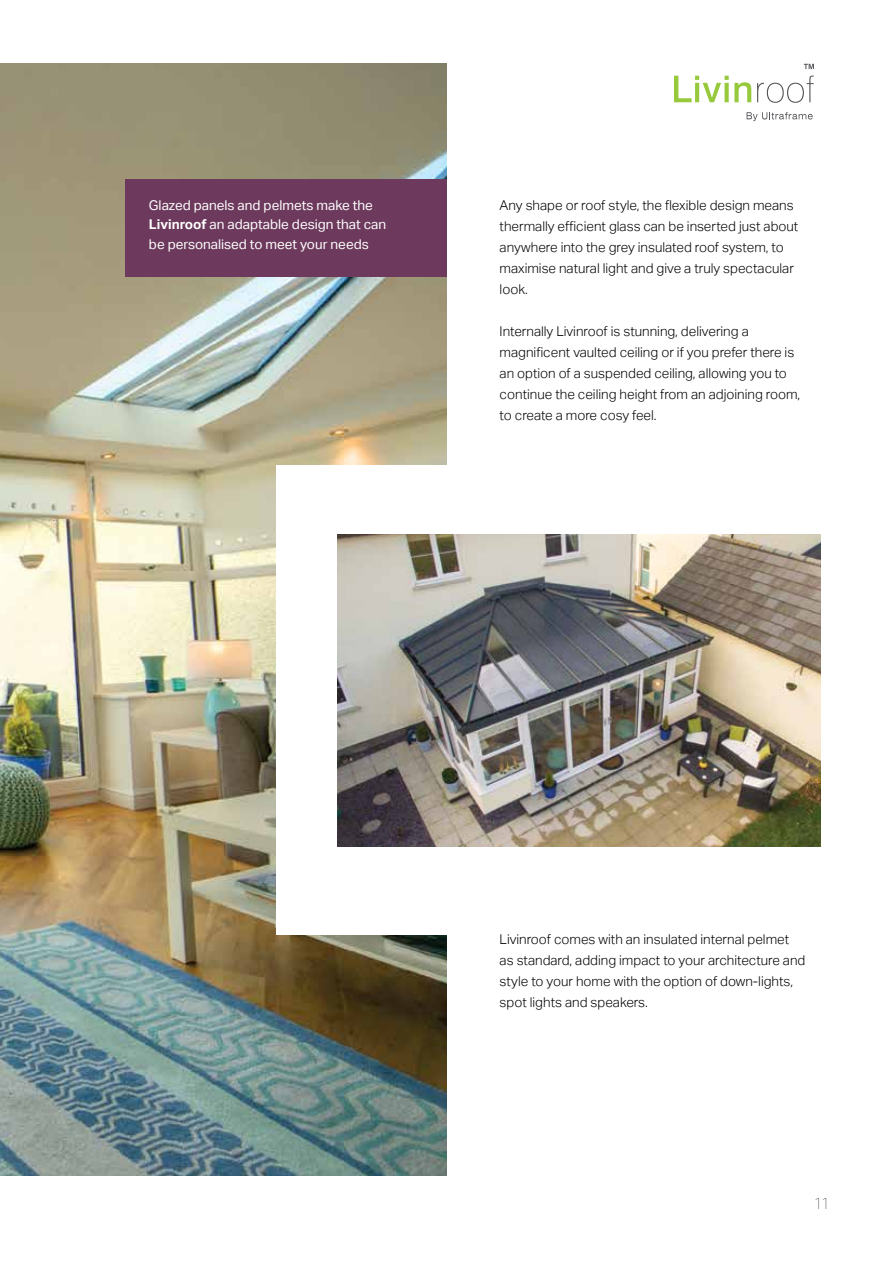
<style>
.page{position:relative;width:893px;height:1263px;background:#fff}
.page>*{position:absolute;margin:0;border:0;box-sizing:border-box;transform-origin:0 0}
.t1{font:100 15px "Azo Sans";color:#000}
.t2{font:300 13.5px/21px "Aktiv Grotesk";color:#000}
.t3{font:13.5px/19.5px "Aktiv Grotesk";color:#fff}
.s1{font-weight:700}
</style>
<div class="page">
<img style="left:0;top:64px;width:446px;height:1112px">
<div style="left:277px;top:494px;width:616px;height:440px;background:#fff"></div>
<div style="left:277px;top:465px;width:616px;height:440px;background:#fff"></div>
<img style="left:337px;top:534px;width:484px;height:312px">
<div style="left:125px;top:179px;width:321px;height:97px;background:#6d3a5d"></div>
<svg style="left:674px;top:76px;width:77px;height:26px"></svg>
<svg style="left:757px;top:76px;width:57px;height:27px"></svg>
<svg style="left:747px;top:112px;width:66px;height:9px"></svg>
<svg style="left:804px;top:64px;width:10px;height:5px"></svg>
<p class="t3" style="left:149px;top:195px;width:239px">Glazed panels and pelmets make the<br><span class="s1">Livinroof</span> an adaptable design that can be personalised to meet your needs</p>
<p class="t2" style="left:500px;top:194px;width:300px">Any shape or roof style, the flexible design means thermally efficient glass can be inserted just about anywhere into the grey insulated roof system, to maximise natural light and give a truly spectacular look.</p>
<p class="t2" style="left:500px;top:320px;width:302px">Internally Livinroof is stunning, delivering a magnificent vaulted ceiling or if you prefer there is an option of a suspended ceiling, allowing you to continue the ceiling height from an adjoining room, to create a more cosy feel.</p>
<p class="t2" style="left:500px;top:929px;width:307px">Livinroof comes with an insulated internal pelmet as standard, adding impact to your architecture and style to your home with the option of down-lights, spot lights and speakers.</p>
<p class="t1" style="left:814px;top:1194px;width:16px">11</p>
</div>
